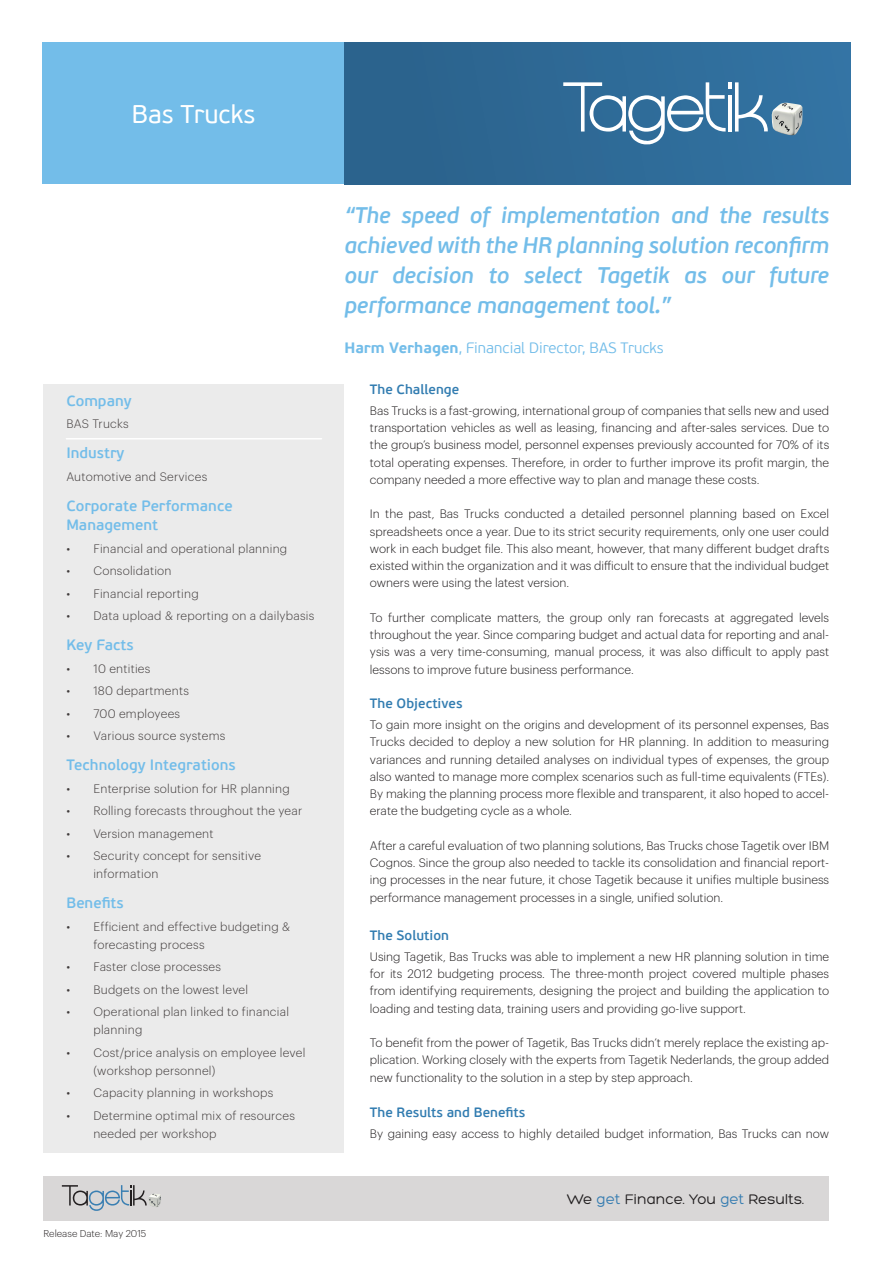
<style>
.page{position:relative;width:893px;height:1263px;background:#fff}
.page>*{position:absolute;margin:0;border:0;box-sizing:border-box;transform-origin:0 0}
.t1{font:25.5px "PF Beau Sans Pro";color:#fff}
.t2{font:italic 600 22.5px/30px "PF Beau Sans Pro";letter-spacing:-.01em;color:#73bde9;text-align:justify}
.t3{font:600 15px/19.5px "PF Beau Sans Pro";color:#73bde9}
.t4{font:300 15px "PF Beau Sans Pro";color:#73bde9}
.t5{font:15px "Hero";color:#201d1e}
.t6{font:600 13.5px "PF Beau Sans Pro";color:#337db1}
.t7{font:300 12px/17.2px "Graphik";color:#201d1e;text-align:justify}
.t8{font:300 12px/18px "Graphik";letter-spacing:.02em;color:#403b3b}
.t9{font:300 9.75px "Graphik";color:#231f20}
.s1{font-weight:700}
.s2{color:#377db1}
</style>
<div class="page">
<div style="left:43px;top:43px;width:301px;height:141px;background:#73bde9"></div>
<div style="left:344px;top:43px;width:506px;height:141px;background:linear-gradient(to right,#2a618a,#3373a3)"></div>
<svg style="left:563px;top:82px;width:205px;height:62px"></svg>
<img style="left:771px;top:103px;width:31px;height:33px">
<div style="left:44px;top:1175px;width:785px;height:45px;background:#d9d7d7"></div>
<div style="left:44px;top:384px;width:300px;height:768px;background:#ebebeb"></div>
<hr style="left:66px;top:438px;width:256px;height:1px;background:#fff">
<img style="left:148px;top:1193px;width:13px;height:14px">
<svg style="left:62px;top:1185px;width:85px;height:26px"></svg>
<h1 class="t1" style="left:132px;top:100px;width:125px">Bas Trucks</h1>
<p class="t3" style="left:66px;top:391px;width:67px">Company</p>
<p class="t8" style="left:66px;top:414px;width:64px">BAS Trucks</p>
<p class="t3" style="left:66px;top:444px;width:60px">Industry</p>
<p class="t8" style="left:66px;top:466px;width:142px">Automotive and Services</p>
<p class="t3" style="left:66px;top:496px;width:168px">Corporate Performance<br>Management</p>
<p class="t8" style="left:66px;top:538px;width:222px">• Financial and operational planning</p>
<p class="t8" style="left:66px;top:561px;width:107px">• Consolidation</p>
<p class="t8" style="left:66px;top:583px;width:134px">• Financial reporting</p>
<p class="t8" style="left:66px;top:606px;width:249px">• Data upload &amp; reporting on a dailybasis</p>
<p class="t3" style="left:66px;top:636px;width:69px">Key Facts</p>
<p class="t8" style="left:66px;top:658px;width:86px">• 10 entities</p>
<p class="t8" style="left:66px;top:681px;width:124px">• 180 departments</p>
<p class="t8" style="left:66px;top:703px;width:115px">• 700 employees</p>
<p class="t8" style="left:66px;top:726px;width:161px">• Various source systems</p>
<p class="t3" style="left:66px;top:756px;width:171px">Technology Integrations</p>
<p class="t8" style="left:66px;top:778px;width:225px">• Enterprise solution for HR planning</p>
<p class="t8" style="left:66px;top:801px;width:237px">• Rolling forecasts throughout the year</p>
<p class="t8" style="left:66px;top:823px;width:149px">• Version management</p>
<p class="t8" style="left:93px;top:846px;width:169px;text-indent:-27px">• Security concept for sensitive information</p>
<p class="t3" style="left:66px;top:894px;width:59px">Benefits</p>
<p class="t8" style="left:93px;top:916px;width:198px;text-indent:-27px">• Efficient and effective budgeting &amp; forecasting process</p>
<p class="t8" style="left:66px;top:957px;width:156px">• Faster close processes</p>
<p class="t8" style="left:66px;top:979px;width:183px">• Budgets on the lowest level</p>
<p class="t8" style="left:93px;top:1002px;width:197px;text-indent:-27px">• Operational plan linked to financial planning</p>
<p class="t8" style="left:93px;top:1042px;width:213px;text-indent:-27px">• Cost/price analysis on employee level (workshop personnel)</p>
<p class="t8" style="left:66px;top:1083px;width:208px">• Capacity planning in workshops</p>
<p class="t8" style="left:93px;top:1105px;width:203px;text-indent:-27px">• Determine optimal mix of resources needed per workshop</p>
<p class="t9" style="left:44px;top:1226px;width:104px">Release Date: May 2015</p>
<h2 class="t2" style="left:344px;top:200px;width:486px">“The speed of implementation and the results achieved with the HR planning solution reconfirm our decision to select Tagetik as our future performance management tool.”</h2>
<p class="t4" style="left:344px;top:339px;width:321px"><span class="s1">Harm Verhagen</span>, Financial Director, BAS Trucks</p>
<p class="t6" style="left:370px;top:381px;width:91px">The Challenge</p>
<p class="t7" style="left:370px;top:401px;width:461px">Bas Trucks is a fast-growing, international group of companies that sells new and used transportation vehicles as well as leasing, financing and after-sales services. Due to the group’s business model, personnel expenses previously accounted for 70% of its total operating expenses. Therefore, in order to further improve its profit margin, the company needed a more effective way to plan and manage these costs.</p>
<p class="t7" style="left:370px;top:504px;width:461px">In the past, Bas Trucks conducted a detailed personnel planning based on Excel spreadsheets once a year. Due to its strict security requirements, only one user could work in each budget file. This also meant, however, that many different budget drafts existed within the organization and it was difficult to ensure that the individual budget owners were using the latest version.</p>
<p class="t7" style="left:370px;top:608px;width:461px">To further complicate matters, the group only ran forecasts at aggregated levels throughout the year. Since comparing budget and actual data for reporting and anal&shy;ysis was a very time-consuming, manual process, it was also difficult to apply past lessons to improve future business performance.</p>
<p class="t6" style="left:370px;top:695px;width:94px">The Objectives</p>
<p class="t7" style="left:370px;top:715px;width:461px">To gain more insight on the origins and development of its personnel expenses, Bas Trucks decided to deploy a new solution for HR planning. In addition to measuring variances and running detailed analyses on individual types of expenses, the group also wanted to manage more complex scenarios such as full-time equivalents (FTEs).<br>By making the planning process more flexible and transparent, it also hoped to accel&shy;erate the budgeting cycle as a whole.</p>
<p class="t7" style="left:370px;top:836px;width:461px">After a careful evaluation of two planning solutions, Bas Trucks chose Tagetik over IBM Cognos. Since the group also needed to tackle its consolidation and financial report&shy;ing processes in the near future, it chose Tagetik because it unifies multiple business performance management processes in a single, unified solution.</p>
<p class="t6" style="left:370px;top:927px;width:81px">The Solution</p>
<p class="t7" style="left:370px;top:947px;width:461px">Using Tagetik, Bas Trucks was able to implement a new HR planning solution in time for its 2012 budgeting process. The three-month project covered multiple phases from identifying requirements, designing the project and building the application to loading and testing data, training users and providing go-live support.</p>
<p class="t7" style="left:370px;top:1033px;width:461px">To benefit from the power of Tagetik, Bas Trucks didn’t merely replace the existing ap&shy;plication. Working closely with the experts from Tagetik Nederlands, the group added new functionality to the solution in a step by step approach.</p>
<p class="t6" style="left:370px;top:1104px;width:157px">The Results and Benefits</p>
<p class="t7" style="left:370px;top:1124px;width:461px">By gaining easy access to highly detailed budget information, Bas Trucks can now</p>
<p class="t5" style="left:567px;top:1191px;width:239px">We <span class="s2">get</span> Finance. You <span class="s2">get</span> Results.</p>
</div>
